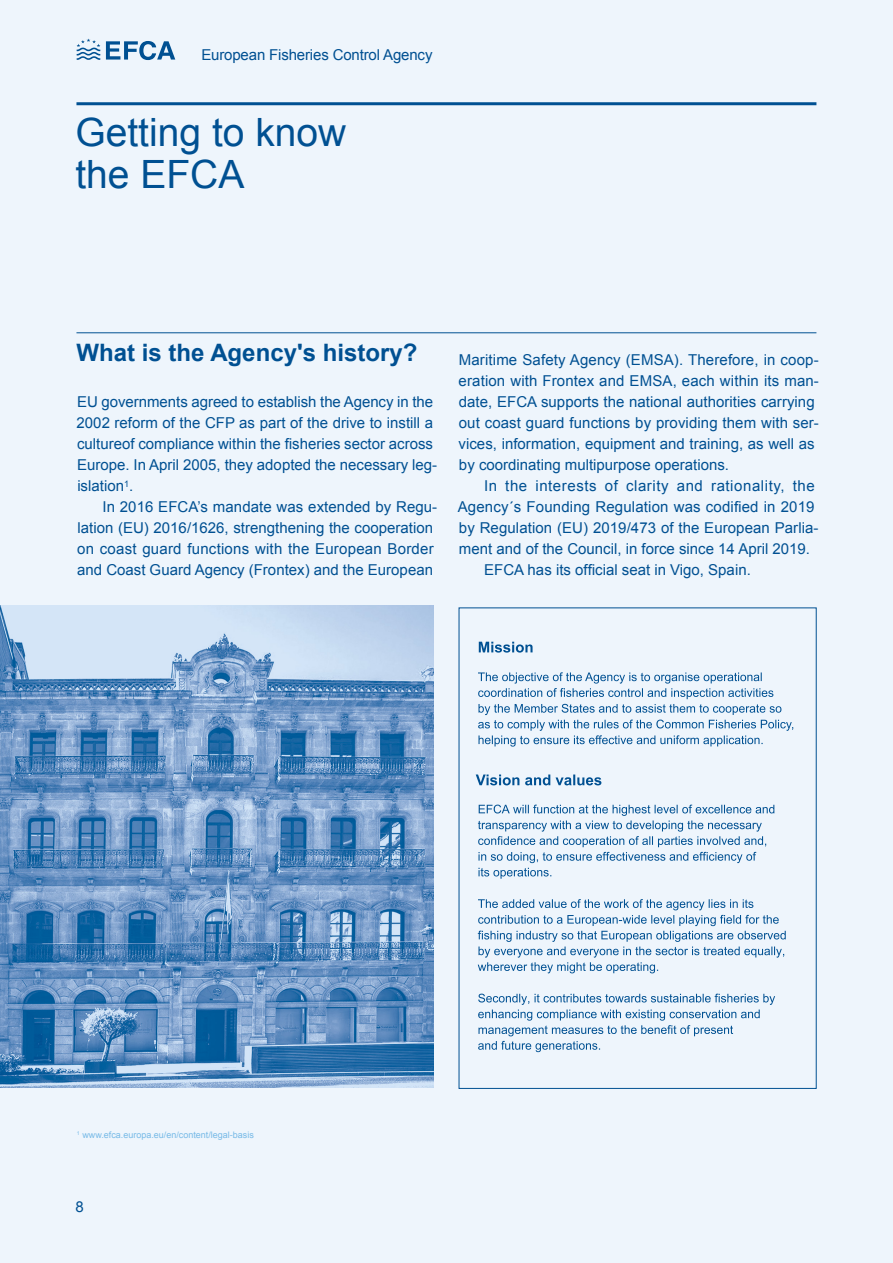
<style>
.page{position:relative;width:893px;height:1263px;background:#eef5fc}
.page>*{position:absolute;margin:0;border:0;box-sizing:border-box;transform-origin:0 0}
.t1{font:39px/42px "Arial";color:#005092}
.t2{font:700 24px "Arial";color:#005092}
.t3{font:15px/21px "Arial";color:#005092}
.t4{font:15px "Arial";letter-spacing:.04em;color:#005092}
.t5{font:9px "Arial";color:#77bae7}
</style>
<div class="page">
<svg style="left:77px;top:39px;width:23px;height:21px"></svg>
<svg style="left:106px;top:41px;width:69px;height:19px"></svg>
<img style="left:0;top:606px;width:434px;height:482px">
<hr style="left:76px;top:332px;width:740px;height:1px;background:#005092">
<hr style="left:76px;top:102px;width:740px;height:3px;background:#005092">
<svg style="left:476px;top:642px;width:317px;height:410px"></svg>
<p class="t3" style="left:201px;top:44px;width:233px">European Fisheries Control Agency</p>
<h1 class="t1" style="left:75px;top:112px;width:272px">Getting to know the EFCA</h1>
<h2 class="t2" style="left:77px;top:336px;width:342px">What is the Agency's history?</h2>
<p class="t3" style="left:77px;top:391px;width:362px">EU governments agreed to establish the Agency in the 2002 reform of the CFP as part of the drive to instill a cultureof compliance within the fisheries sector across Europe. In April 2005, they adopted the necessary leg&shy;islation<sup>1</sup>.</p>
<p class="t3" style="left:77px;top:496px;width:362px;text-indent:25px">In 2016 EFCA’s mandate was extended by Regu&shy;lation (EU) 2016/1626, strengthening the cooperation on coast guard functions with the European Border and Coast Guard Agency (Frontex) and the European</p>
<p class="t3" style="left:458px;top:349px;width:362px">Maritime Safety Agency (EMSA). Therefore, in coop&shy;eration with Frontex and EMSA, each within its man&shy;date, EFCA supports the national authorities carrying out coast guard functions by providing them with ser&shy;vices, information, equipment and training, as well as by coordinating multipurpose operations.</p>
<p class="t4" style="left:484px;top:476px;width:332px">In the interests of clarity and rationality, the</p>
<p class="t3" style="left:458px;top:496px;width:358px">Agency´s Founding Regulation was codified in 2019</p>
<p class="t3" style="left:459px;top:517px;width:361px">by Regulation (EU) 2019/473 of the European Parlia-</p>
<p class="t3" style="left:459px;top:538px;width:353px">ment and of the Council, in force since 14 April 2019.</p>
<p class="t3" style="left:484px;top:559px;width:268px">EFCA has its official seat in Vigo, Spain.</p>
<p class="t5" style="left:77px;top:1129px;width:179px"><sup>1</sup> www.efca.europa.eu/en/content/legal-basis</p>
<p class="t3" style="left:75px;top:1196px;width:10px">8</p>
</div>
